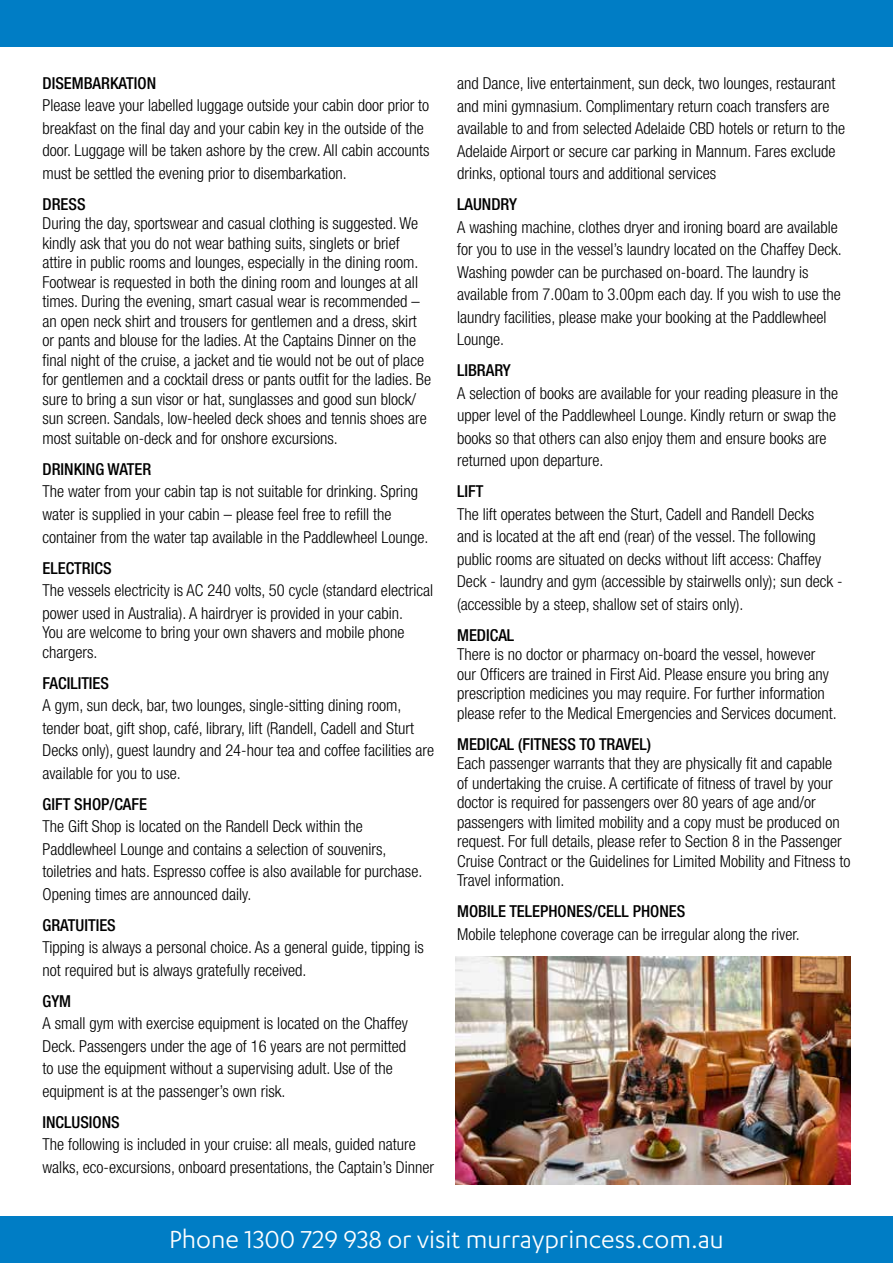
<style>
.page{position:relative;width:893px;height:1263px;background:#fff}
.page>*{position:absolute;margin:0;border:0;box-sizing:border-box;transform-origin:0 0}
.t1{font:28.5px "Karbon";color:#fff}
.t2{font:300 condensed 16.5px/22.5px "Helvetica Neue LT Std";color:#000}
.t3{font:500 condensed 16.5px "Helvetica Neue LT Std";color:#000}
</style>
<div class="page">
<div style="left:0;top:0;width:893px;height:47px;background:#007dc5"></div>
<div style="left:0;top:1216px;width:893px;height:47px;background:#007dc5"></div>
<img style="left:456px;top:957px;width:394px;height:227px">
<p class="t3" style="left:43px;top:73px;width:115px">DISEMBARKATION</p>
<p class="t2" style="left:43px;top:94px;width:389px">Please leave your labelled luggage outside your cabin door prior to breakfast on the final day and your cabin key in the outside of the door. Luggage will be taken ashore by the crew. All cabin accounts must be settled the evening prior to disembarkation.</p>
<p class="t3" style="left:43px;top:194px;width:45px">DRESS</p>
<p class="t2" style="left:43px;top:214px;width:390px;line-height:19.5px">During the day, sportswear and casual clothing is suggested. We kindly ask that you do not wear bathing suits, singlets or brief attire in public rooms and lounges, especially in the dining room.<br>Footwear is requested in both the dining room and lounges at all times. During the evening, smart casual wear is recommended – an open neck shirt and trousers for gentlemen and a dress, skirt or pants and blouse for the ladies. At the Captains Dinner on the final night of the cruise, a jacket and tie would not be out of place for gentlemen and a cocktail dress or pants outfit for the ladies. Be sure to bring a sun visor or hat, sunglasses and good sun block/ sun screen. Sandals, low-heeled deck shoes and tennis shoes are most suitable on-deck and for onshore excursions.</p>
<p class="t3" style="left:43px;top:459px;width:110px">DRINKING WATER</p>
<p class="t2" style="left:43px;top:480px;width:387px">The water from your cabin tap is not suitable for drinking. Spring water is supplied in your cabin – please feel free to refill the container from the water tap available in the Paddlewheel Lounge.</p>
<p class="t3" style="left:43px;top:558px;width:71px">ELECTRICS</p>
<p class="t2" style="left:43px;top:579px;width:392px">The vessels electricity is AC 240 volts, 50 cycle (standard electrical power used in Australia). A hairdryer is provided in your cabin.</p>
<p class="t2" style="left:43px;top:622px;width:364px;line-height:19.5px">You are welcome to bring your own shavers and mobile phone chargers.</p>
<p class="t3" style="left:43px;top:673px;width:68px">FACILITIES</p>
<p class="t2" style="left:43px;top:694px;width:393px">A gym, sun deck, bar, two lounges, single-sitting dining room, tender boat, gift shop, café, library, lift (Randell, Cadell and Sturt Decks only), guest laundry and 24-hour tea and coffee facilities are available for you to use.</p>
<p class="t3" style="left:43px;top:794px;width:106px">GIFT SHOP/CAFE</p>
<p class="t2" style="left:43px;top:815px;width:381px">The Gift Shop is located on the Randell Deck within the Paddlewheel Lounge and contains a selection of souvenirs, toiletries and hats. Espresso coffee is also available for purchase.<br>Opening times are announced daily.</p>
<p class="t3" style="left:43px;top:915px;width:75px">GRATUITIES</p>
<p class="t2" style="left:43px;top:936px;width:383px">Tipping is always a personal choice. As a general guide, tipping is not required but is always gratefully received.</p>
<p class="t3" style="left:43px;top:991px;width:30px">GYM</p>
<p class="t2" style="left:43px;top:1012px;width:367px">A small gym with exercise equipment is located on the Chaffey Deck. Passengers under the age of 16 years are not permitted to use the equipment without a supervising adult. Use of the equipment is at the passenger’s own risk.</p>
<p class="t3" style="left:43px;top:1112px;width:79px">INCLUSIONS</p>
<p class="t2" style="left:43px;top:1133px;width:393px">The following is included in your cruise: all meals, guided nature walks, eco-excursions, onboard presentations, the Captain’s Dinner</p>
<p class="t2" style="left:457px;top:72px;width:390px">and Dance, live entertainment, sun deck, two lounges, restaurant and mini gymnasium. Complimentary return coach transfers are available to and from selected Adelaide CBD hotels or return to the Adelaide Airport or secure car parking in Mannum. Fares exclude drinks, optional tours and additional services</p>
<p class="t3" style="left:457px;top:194px;width:61px">LAUNDRY</p>
<p class="t2" style="left:457px;top:215px;width:386px">A washing machine, clothes dryer and ironing board are available for you to use in the vessel’s laundry located on the Chaffey Deck.<br>Washing powder can be purchased on-board. The laundry is available from 7.00am to 3.00pm each day. If you wish to use the laundry facilities, please make your booking at the Paddlewheel Lounge.</p>
<p class="t3" style="left:457px;top:360px;width:55px">LIBRARY</p>
<p class="t2" style="left:457px;top:381px;width:383px">A selection of books are available for your reading pleasure in the upper level of the Paddlewheel Lounge. Kindly return or swap the books so that others can also enjoy them and ensure books are returned upon departure.</p>
<p class="t3" style="left:457px;top:481px;width:28px">LIFT</p>
<p class="t2" style="left:457px;top:502px;width:387px">The lift operates between the Sturt, Cadell and Randell Decks<br>and is located at the aft end (rear) of the vessel. The following public rooms are situated on decks without lift access: Chaffey Deck - laundry and gym (accessible by stairwells only); sun deck - (accessible by a steep, shallow set of stairs only).</p>
<p class="t3" style="left:457px;top:625px;width:59px">MEDICAL</p>
<p class="t2" style="left:457px;top:644px;width:381px;line-height:19.5px">There is no doctor or pharmacy on-board the vessel, however our Officers are trained in First Aid. Please ensure you bring any prescription medicines you may require. For further information please refer to the Medical Emergencies and Services document.</p>
<p class="t3" style="left:457px;top:734px;width:195px">MEDICAL (FITNESS TO TRAVEL)</p>
<p class="t2" style="left:457px;top:753px;width:395px;line-height:19.5px">Each passenger warrants that they are physically fit and capable<br>of undertaking the cruise. A certificate of fitness of travel by your doctor is required for passengers over 80 years of age and/or passengers with limited mobility and a copy must be produced on request. For full details, please refer to Section 8 in the Passenger Cruise Contract or the Guidelines for Limited Mobility and Fitness to Travel information.</p>
<p class="t3" style="left:457px;top:902px;width:230px">MOBILE TELEPHONES/CELL PHONES</p>
<p class="t2" style="left:457px;top:923px;width:344px">Mobile telephone coverage can be irregular along the river.</p>
<h1 class="t1" style="left:169px;top:1224px;width:556px">Phone 1300 729 938 or visit murrayprincess.com.au</h1>
</div>
